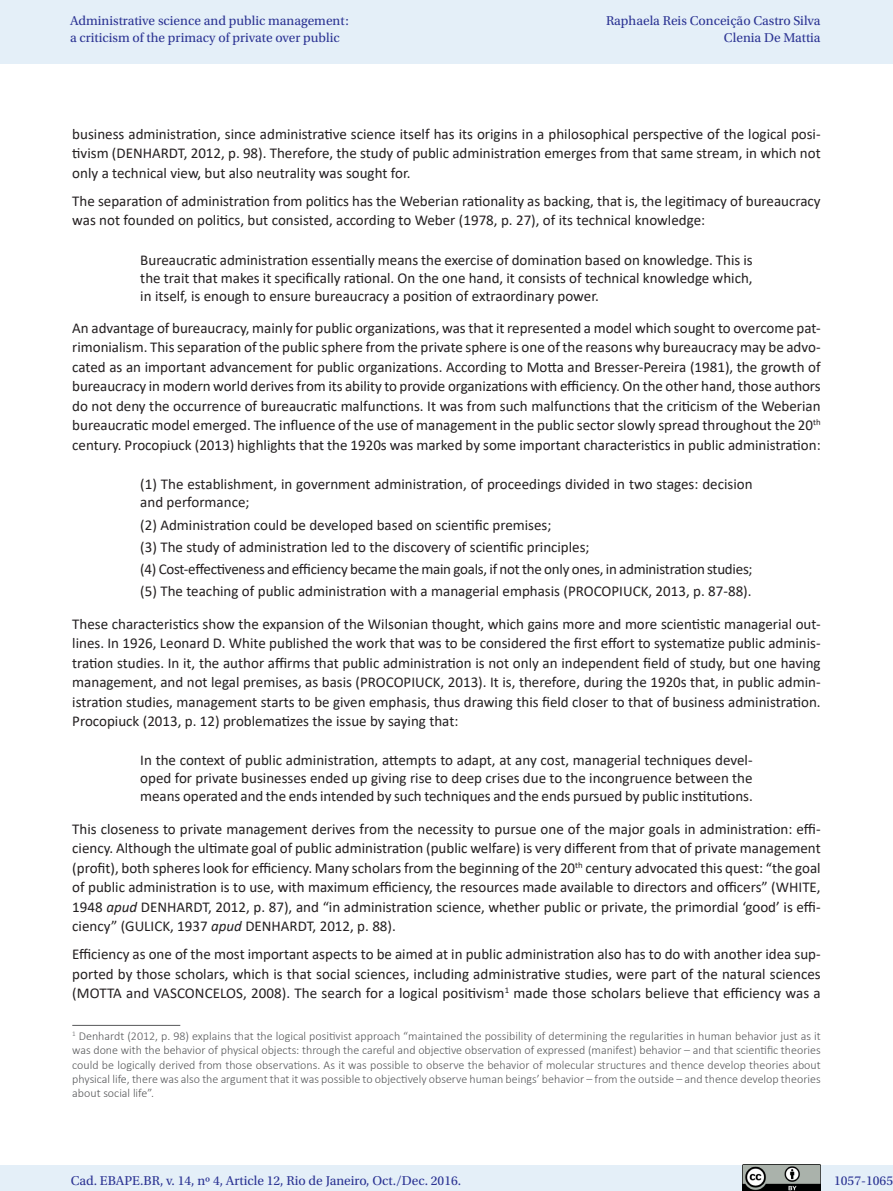
<style>
.page{position:relative;width:893px;height:1191px;background:#fff}
.page>*{position:absolute;margin:0;border:0;box-sizing:border-box;transform-origin:0 0}
._06_0_texto{font:15px/19.5px "Calibri";color:#231f20;text-align:justify}
._06_2_citação{font:15px/18px "Calibri";color:#231f20;text-align:justify}
.t1{font:13.5px/16.5px "Utopia Std";color:#2b3393}
._06_3_nota_de_rodape{font:300 12px/14.4px "Calibri";color:#57585a;text-align:justify}
.s1{font-style:italic}
</style>
<div class="page">
<div style="left:0;top:1164px;width:893px;height:26px;background:#e4eff8"></div>
<img style="left:743px;top:1164px;width:78px;height:27px">
<div style="left:0;top:0;width:893px;height:64px;background:#e4eff8"></div>
<hr style="left:72px;top:1025px;width:108px;height:1px;background:#57585a">
<p class="t1" style="left:70px;top:13px;width:280px">Administrative science and public management: a criticism of the primacy of private over public</p>
<p class="t1" style="left:606px;top:13px;width:216px;text-align:right">Raphaela Reis Conceição Castro Silva<br>Clenia De Mattia</p>
<p class="_06_0_texto" style="left:72px;top:124px;width:750px">business administration, since administrative science itself has its origins in a philosophical perspective of the logical posi&shy;tivism (DENHARDT, 2012, p. 98). Therefore, the study of public administration emerges from that same stream, in which not only a technical view, but also neutrality was sought for.</p>
<p class="_06_0_texto" style="left:72px;top:191px;width:750px">The separation of administration from politics has the Weberian rationality as backing, that is, the legitimacy of bureaucracy was not founded on politics, but consisted, according to Weber (1978, p. 27), of its technical knowledge:</p>
<p class="_06_2_citação" style="left:140px;top:250px;width:614px">Bureaucratic administration essentially means the exercise of domination based on knowledge. This is the trait that makes it specifically rational. On the one hand, it consists of technical knowledge which, in itself, is enough to ensure bureaucracy a position of extraordinary power.</p>
<p class="_06_0_texto" style="left:72px;top:318px;width:750px">An advantage of bureaucracy, mainly for public organizations, was that it represented a model which sought to overcome pat&shy;rimonialism. This separation of the public sphere from the private sphere is one of the reasons why bureaucracy may be advo&shy;cated as an important advancement for public organizations. According to Motta and Bresser-Pereira (1981), the growth of bureaucracy in modern world derives from its ability to provide organizations with efficiency. On the other hand, those authors do not deny the occurrence of bureaucratic malfunctions. It was from such malfunctions that the criticism of the Weberian bureaucratic model emerged. The influence of the use of management in the public sector slowly spread throughout the 20<sup>th </sup>century. Procopiuck (2013) highlights that the 1920s was marked by some important characteristics in public administration:</p>
<p class="_06_2_citação" style="left:140px;top:475px;width:614px">(1) The establishment, in government administration, of proceedings divided in two stages: decision and performance;</p>
<p class="_06_2_citação" style="left:140px;top:515px;width:413px">(2) Administration could be developed based on scientific premises;</p>
<p class="_06_2_citação" style="left:140px;top:537px;width:451px">(3) The study of administration led to the discovery of scientific principles;</p>
<p class="_06_2_citação" style="left:140px;top:559px;width:614px">(4) Cost-effectiveness and efficiency became the main goals, if not the only ones, in administration studies;</p>
<p class="_06_2_citação" style="left:140px;top:582px;width:613px">(5) The teaching of public administration with a managerial emphasis (PROCOPIUCK, 2013, p. 87-88).</p>
<p class="_06_0_texto" style="left:72px;top:613px;width:750px">These characteristics show the expansion of the Wilsonian thought, which gains more and more scientistic managerial out&shy;lines. In 1926, Leonard D. White published the work that was to be considered the first effort to systematize public adminis&shy;tration studies. In it, the author affirms that public administration is not only an independent field of study, but one having management, and not legal premises, as basis (PROCOPIUCK, 2013). It is, therefore, during the 1920s that, in public admin&shy;istration studies, management starts to be given emphasis, thus drawing this field closer to that of business administration.<br>Procopiuck (2013, p. 12) problematizes the issue by saying that:</p>
<p class="_06_2_citação" style="left:140px;top:751px;width:614px">In the context of public administration, attempts to adapt, at any cost, managerial techniques devel&shy;oped for private businesses ended up giving rise to deep crises due to the incongruence between the means operated and the ends intended by such techniques and the ends pursued by public institutions.</p>
<p class="_06_0_texto" style="left:72px;top:818px;width:750px">This closeness to private management derives from the necessity to pursue one of the major goals in administration: effi&shy;ciency. Although the ultimate goal of public administration (public welfare) is very different from that of private management (profit), both spheres look for efficiency. Many scholars from the beginning of the 20<sup>th</sup> century advocated this quest: “the goal of public administration is to use, with maximum efficiency, the resources made available to directors and officers” (WHITE, 1948 <span class="s1">apud</span> DENHARDT, 2012, p. 87), and “in administration science, whether public or private, the primordial ‘good’ is effi&shy;ciency” (GULICK, 1937 <span class="s1">apud</span> DENHARDT, 2012, p. 88).</p>
<p class="_06_0_texto" style="left:72px;top:944px;width:750px">Efficiency as one of the most important aspects to be aimed at in public administration also has to do with another idea sup&shy;ported by those scholars, which is that social sciences, including administrative studies, were part of the natural sciences (MOTTA and VASCONCELOS, 2008). The search for a logical positivism<sup>1</sup> made those scholars believe that efficiency was a</p>
<p class="_06_3_nota_de_rodape" style="left:72px;top:1028px;width:750px"><sup>1</sup> Denhardt (2012, p. 98) explains that the logical positivist approach “maintained the possibility of determining the regularities in human behavior just as it was done with the behavior of physical objects: through the careful and objective observation of expressed (manifest) behavior – and that scientific theories could be logically derived from those observations. As it was possible to observe the behavior of molecular structures and thence develop theories about physical life, there was also the argument that it was possible to objectively observe human beings’ behavior – from the outside – and thence develop theories about social life”.</p>
<p class="t1" style="left:71px;top:1172px;width:392px">Cad. EBAPE.BR, v. 14, nº 4, Article 12, Rio de Janeiro, Oct./Dec. 2016.</p>
<p class="t1" style="left:834px;top:1172px;width:60px">1057-1065</p>
</div>
